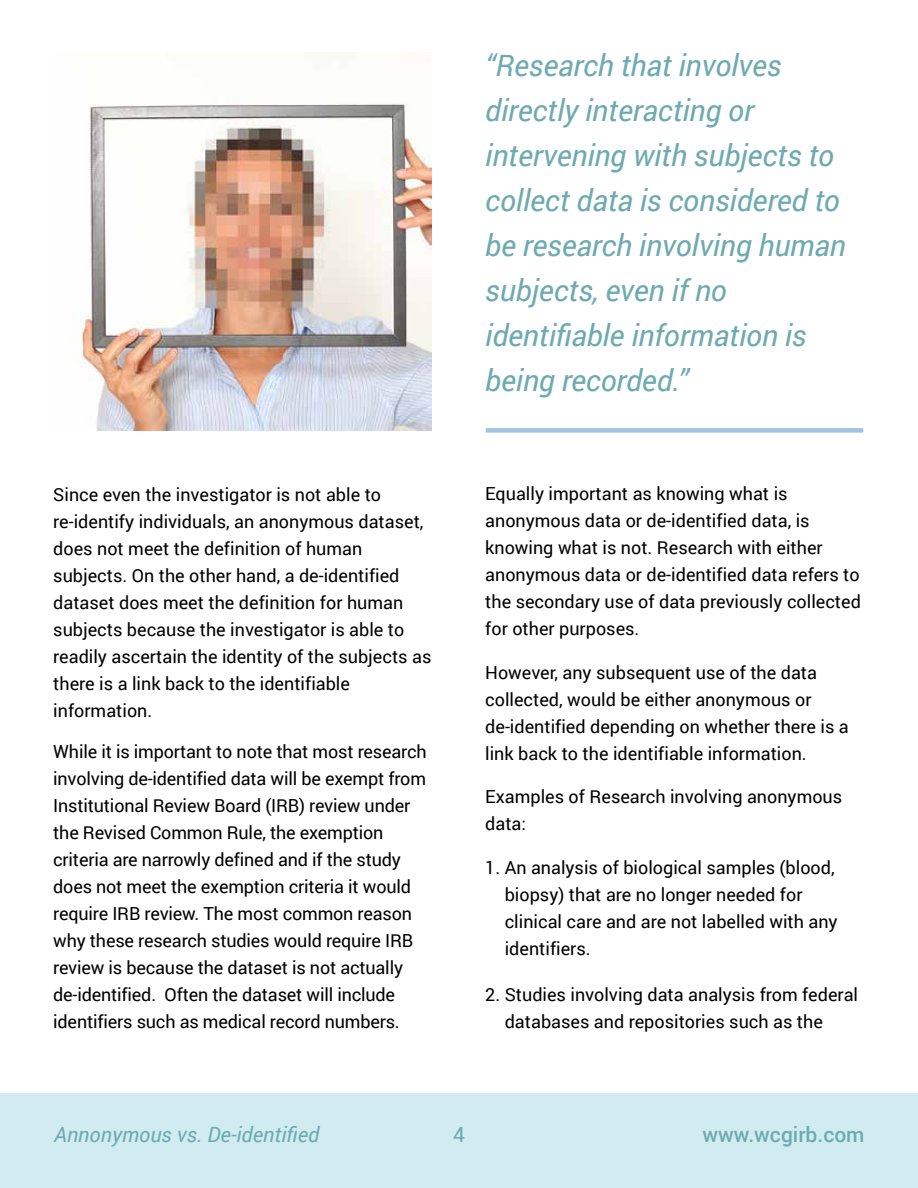
<style>
.page{position:relative;width:918px;height:1188px;background:#fff}
.page>*{position:absolute;margin:0;border:0;box-sizing:border-box;transform-origin:0 0}
.t1{font:italic 30px/45px "Roboto";letter-spacing:-.005em;color:#6eaab1}
.t2{font:italic 21px "Roboto";color:#6eaab1}
.t3{font:500 21px "Roboto";color:#6eaab1}
.t4{font:21px "Roboto";color:#6eaab1}
.t5{font:18px/27px "Roboto";color:#000}
</style>
<div class="page">
<div style="left:0;top:1094px;width:918px;height:94px;background:#d0ecf1"></div>
<div style="left:486px;top:428px;width:377px;height:5px;background:#9fc4e1"></div>
<img style="left:80px;top:104px;width:352px;height:326px">
<p class="t5" style="left:53px;top:481px;width:380px">Since even the investigator is not able to re-identify individuals, an anonymous dataset, does not meet the definition of human subjects. On the other hand, a de-identified dataset does meet the definition for human subjects because the investigator is able to readily ascertain the identity of the subjects as there is a link back to the identifiable information.</p>
<p class="t5" style="left:53px;top:737px;width:375px">While it is important to note that most research involving de-identified data will be exempt from Institutional Review Board (IRB) review under the Revised Common Rule, the exemption criteria are narrowly defined and if the study does not meet the exemption criteria it would require IRB review. The most common reason why these research studies would require IRB review is because the dataset is not actually de-identified. Often the dataset will include identifiers such as medical record numbers.</p>
<h1 class="t1" style="left:485px;top:41px;width:362px">“Research that involves directly interacting or intervening with subjects to collect data is considered to be research involving human subjects, even if no identifiable information is being recorded.”</h1>
<p class="t5" style="left:485px;top:480px;width:377px">Equally important as knowing what is anonymous data or de-identified data, is knowing what is not. Research with either anonymous data or de-identified data refers to the secondary use of data previously collected for other purposes.</p>
<p class="t5" style="left:485px;top:658px;width:365px">However, any subsequent use of the data collected, would be either anonymous or de-identified depending on whether there is a link back to the identifiable information.</p>
<p class="t5" style="left:485px;top:783px;width:359px">Examples of Research involving anonymous data:</p>
<p class="t5" style="left:505px;top:853px;width:334px;text-indent:-19px">1. An analysis of biological samples (blood, biopsy) that are no longer needed for clinical care and are not labelled with any identifiers.</p>
<p class="t5" style="left:505px;top:981px;width:355px;text-indent:-19px">2. Studies involving data analysis from federal databases and repositories such as the</p>
<p class="t2" style="left:54px;top:1120px;width:267px">Annonymous vs. De-identified</p>
<p class="t4" style="left:453px;top:1120px;width:13px">4</p>
<p class="t3" style="left:702px;top:1120px;width:164px">www.wcgirb.com</p>
</div>
